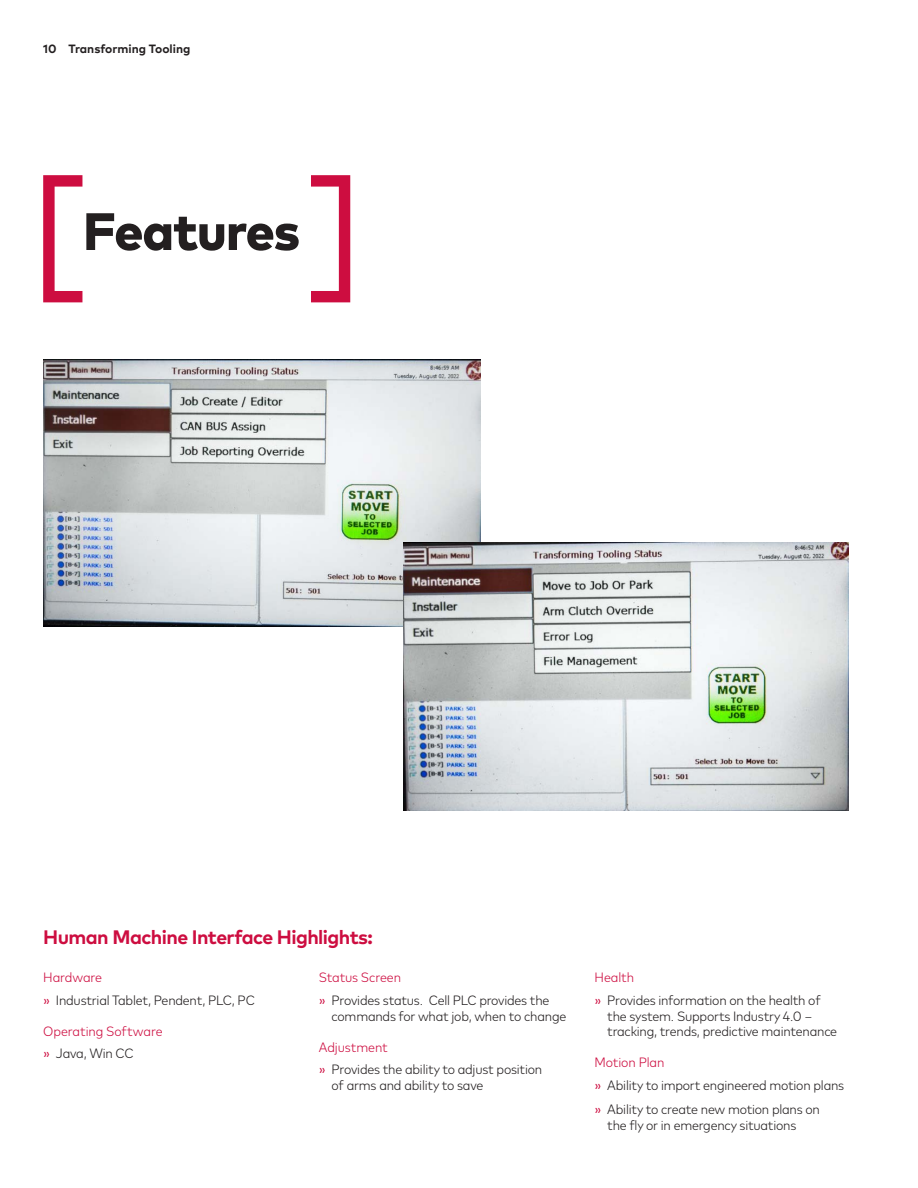
<style>
.page{position:relative;width:918px;height:1188px;background:#fff}
.page>*{position:absolute;margin:0;border:0;box-sizing:border-box;transform-origin:0 0}
.t1{font:800 52.5px "Mark Pro";letter-spacing:-.025em;color:#231f20}
.t2{font:700 19.5px "Mark Pro";letter-spacing:-.03em;color:#cd0d40}
.t3{font:300 condensed 13.5px/22.5px "Mark Pro";letter-spacing:-.015em;color:#231f20;scale:1.05 1}
.t4{font:300 condensed 13.5px/22.5px "Mark Pro";letter-spacing:-.01em;color:#cd0d40;scale:1.05 1}
.t5{font:700 12px "Mark Pro";color:#231f20}
.s1{color:#cd0d40}
.s2{font-weight:400;font-stretch:normal;color:#cd0d40}
.s3{font-weight:400;font-stretch:normal}
.s4{color:#231f20}
</style>
<div class="page">
<svg style="left:43px;top:175px;width:39px;height:127px"></svg>
<svg style="left:311px;top:175px;width:39px;height:127px"></svg>
<img style="left:43px;top:359px;width:437px;height:267px">
<img style="left:403px;top:543px;width:445px;height:267px">
<p class="t5" style="left:43px;top:39px;width:149px">10 Transforming Tooling</p>
<h1 class="t1" style="left:83px;top:191px;width:219px">Features</h1>
<h2 class="t2" style="left:43px;top:922px;width:331px">Human Machine Interface Highlights:</h2>
<p class="t3" style="left:43px;top:965px;width:203px"><span class="s1">Hardware<br></span><span class="s2">»</span> Industrial Tablet, Pendent, PLC, PC</p>
<p class="t4" style="left:43px;top:1019px;width:115px">Operating Software <span class="s3">»</span> <span class="s4">Java, Win CC</span></p>
<p class="t3" style="left:319px;top:965px;width:221px"><span class="s1">Status Screen<br></span><span class="s2">»</span> Provides status. Cell PLC provides the</p>
<p class="t3" style="left:332px;top:1004px;width:225px">commands for what job, when to change</p>
<p class="t3" style="left:319px;top:1035px;width:214px"><span class="s1">Adjustment<br></span><span class="s2">»</span> Provides the ability to adjust position</p>
<p class="t3" style="left:332px;top:1073px;width:146px">of arms and ability to save</p>
<p class="t3" style="left:595px;top:965px;width:217px"><span class="s1">Health<br></span><span class="s2">»</span> Provides information on the health of</p>
<p class="t3" style="left:607px;top:1007px;width:220px;line-height:15.8px">the system. Supports Industry 4.0 – tracking, trends, predictive maintenance</p>
<p class="t3" style="left:595px;top:1050px;width:239px"><span class="s1">Motion Plan<br></span><span class="s2">»</span> Ability to import engineered motion plans</p>
<p class="t3" style="left:607px;top:1100px;width:204px;line-height:15.8px;text-indent:-13px"><span class="s2">»</span> Ability to create new motion plans on the fly or in emergency situations</p>
</div>
